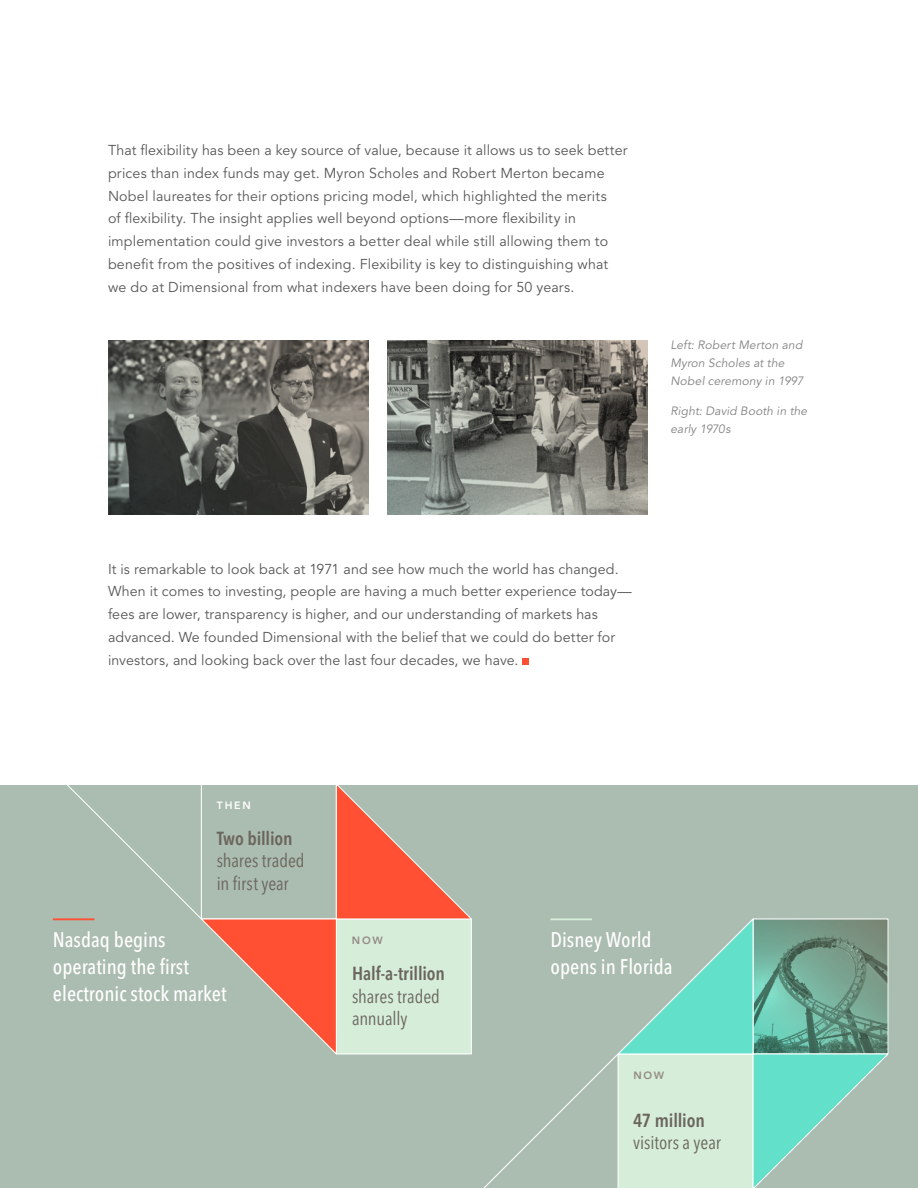
<style>
.page{position:relative;width:918px;height:1188px;background:#fff}
.page>*{position:absolute;margin:0;border:0;box-sizing:border-box;transform-origin:0 0}
.t1{font:500 condensed 21px/27px "Avenir Next LT Pro";color:#fff}
.t2{font:condensed 18.75px/22.5px "Avenir Next LT Pro";letter-spacing:-.005em;color:#6b655d}
.t3{font:600 condensed 18.75px "Avenir Next LT Pro";letter-spacing:-.01em;color:#6b655d}
.t4{font:14.25px/22.8px "Avenir LT Std";letter-spacing:.01em;color:#575756}
.t5{font:italic 12px/18px "Avenir LT Std";letter-spacing:.01em;color:#828282}
.t6{font:800 10.5px "Avenir LT Std";letter-spacing:.165em;color:#948a83}
.t7{font:800 10.5px "Avenir LT Std";color:#fff}
</style>
<div class="page">
<div style="left:0;top:785px;width:918px;height:403px;background:#abbcb0"></div>
<svg style="left:52px;top:785px;width:837px;height:403px"></svg>
<div style="left:523px;top:658px;width:6px;height:7px;background:#ff5033"></div>
<svg style="left:108px;top:340px;width:261px;height:175px;background:#62625c"></svg>
<svg style="left:387px;top:340px;width:261px;height:175px;background:#767770"></svg>
<p class="t4" style="left:108px;top:139px;width:521px">That flexibility has been a key source of value, because it allows us to seek better prices than index funds may get. Myron Scholes and Robert Merton became Nobel laureates for their options pricing model, which highlighted the merits<br>of flexibility. The insight applies well beyond options—more flexibility in implementation could give investors a better deal while still allowing them to benefit from the positives of indexing. Flexibility is key to distinguishing what we do at Dimensional from what indexers have been doing for 50 years.</p>
<p class="t5" style="left:670px;top:336px;width:134px">Left: Robert Merton and<br>Myron Scholes at the<br>Nobel ceremony in 1997</p>
<p class="t5" style="left:670px;top:402px;width:138px">Right: David Booth in the early 1970s</p>
<p class="t4" style="left:108px;top:558px;width:525px">It is remarkable to look back at 1971 and see how much the world has changed.<br>When it comes to investing, people are having a much better experience today— fees are lower, transparency is higher, and our understanding of markets has advanced. We founded Dimensional with the belief that we could do better for investors, and looking back over the last four decades, we have.</p>
<p class="t7" style="left:217px;top:799px;width:35px">THEN</p>
<h2 class="t3" style="left:217px;top:827px;width:77px">Two billion</h2>
<h2 class="t2" style="left:217px;top:850px;width:89px">shares traded in first year</h2>
<h1 class="t1" style="left:53px;top:926px;width:175px">Nasdaq begins operating the first electronic stock market</h1>
<p class="t6" style="left:352px;top:934px;width:32px">NOW</p>
<h2 class="t3" style="left:352px;top:962px;width:95px">Half-a-trillion</h2>
<h2 class="t2" style="left:352px;top:985px;width:89px">shares traded annually</h2>
<h1 class="t1" style="left:551px;top:926px;width:123px">Disney World opens in Florida</h1>
<p class="t6" style="left:633px;top:1069px;width:32px">NOW</p>
<h2 class="t3" style="left:633px;top:1109px;width:73px">47 million</h2>
<h2 class="t2" style="left:633px;top:1131px;width:89px">visitors a year</h2>
</div>
